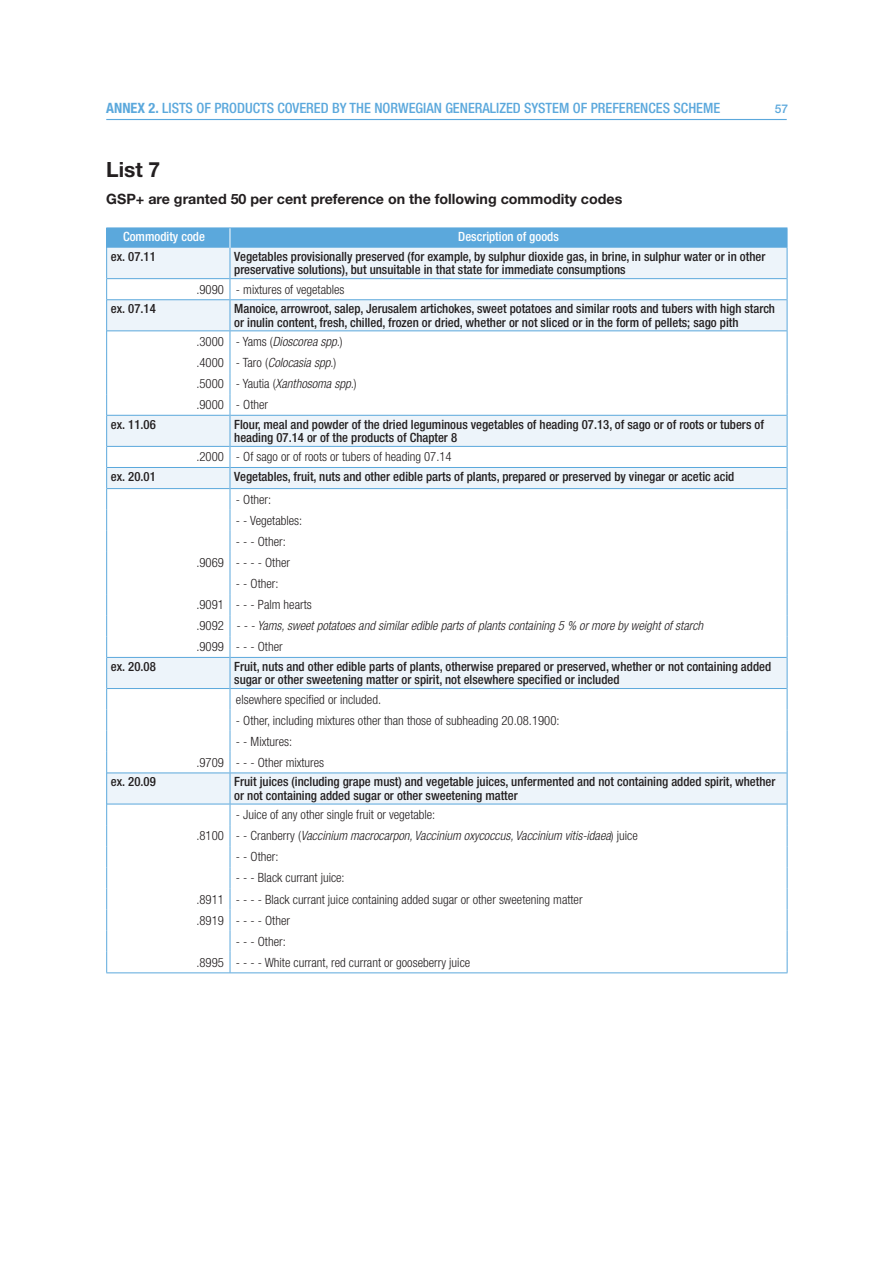
<style>
.page{position:relative;width:893px;height:1263px;background:#fff}
.page>*{position:absolute;margin:0;border:0;box-sizing:border-box;transform-origin:0 0}
.t1{font:700 21px "Helvetica Neue LT Std";color:#231f20}
.t2{font:500 condensed 14.25px "Helvetica Neue LT Std";color:#5ba8dc}
.t3{font:700 14.25px "Helvetica Neue LT Std";color:#231f20}
.t4{font:500 condensed 12.75px/13.5px "Helvetica Neue LT Std";color:#231f20}
.t5{font:300 condensed 12.75px/21.1px "Helvetica Neue LT Std";color:#231f20}
.t6{font:italic 300 condensed 12.75px/21.1px "Helvetica Neue LT Std";color:#231f20}
.t7{font:500 condensed 12.75px "Helvetica Neue LT Std";color:#fff}
.t8{font:500 12px "Helvetica Neue LT Std";color:#5ba8dc}
.s1{font-weight:700}
.s2{font-style:italic}
.s3{font-style:normal}
</style>
<div class="page">
<hr style="left:106px;top:119px;width:681px;height:1px;background:#5ba8dc">
<div style="left:107px;top:228px;width:680px;height:20px;background:#5ba8dc"></div>
<svg style="left:107px;top:248px;width:680px;height:556px"></svg>
<hr style="left:107px;top:278px;width:123px;height:1px;background:#5ba8dc">
<hr style="left:230px;top:278px;width:557px;height:1px;background:#5ba8dc">
<hr style="left:107px;top:415px;width:123px;height:1px;background:#5ba8dc">
<hr style="left:230px;top:415px;width:557px;height:1px;background:#5ba8dc">
<hr style="left:107px;top:446px;width:123px;height:1px;background:#5ba8dc">
<hr style="left:230px;top:446px;width:557px;height:1px;background:#5ba8dc">
<hr style="left:107px;top:467px;width:123px;height:1px;background:#5ba8dc">
<hr style="left:230px;top:467px;width:557px;height:1px;background:#5ba8dc">
<hr style="left:107px;top:488px;width:123px;height:1px;background:#5ba8dc">
<hr style="left:230px;top:488px;width:557px;height:1px;background:#5ba8dc">
<hr style="left:107px;top:657px;width:123px;height:1px;background:#5ba8dc">
<hr style="left:230px;top:657px;width:557px;height:1px;background:#5ba8dc">
<hr style="left:107px;top:688px;width:123px;height:1px;background:#5ba8dc">
<hr style="left:230px;top:688px;width:557px;height:1px;background:#5ba8dc">
<hr style="left:107px;top:773px;width:123px;height:1px;background:#5ba8dc">
<hr style="left:230px;top:773px;width:557px;height:1px;background:#5ba8dc">
<hr style="left:107px;top:804px;width:123px;height:1px;background:#5ba8dc">
<hr style="left:230px;top:804px;width:557px;height:1px;background:#5ba8dc">
<hr style="left:107px;top:300px;width:123px;height:1px;background:#5ba8dc">
<hr style="left:230px;top:300px;width:557px;height:1px;background:#5ba8dc">
<hr style="left:107px;top:331px;width:123px;height:1px;background:#5ba8dc">
<hr style="left:230px;top:331px;width:557px;height:1px;background:#5ba8dc">
<svg style="left:106px;top:228px;width:1px;height:20px"></svg>
<svg style="left:787px;top:228px;width:1px;height:20px"></svg>
<hr style="left:106px;top:248px;width:1px;height:31px;background:#5ba8dc">
<hr style="left:230px;top:248px;width:1px;height:31px;background:#5ba8dc">
<hr style="left:787px;top:248px;width:1px;height:31px;background:#5ba8dc">
<svg style="left:106px;top:279px;width:1px;height:21px"></svg>
<svg style="left:230px;top:279px;width:1px;height:21px"></svg>
<svg style="left:787px;top:279px;width:1px;height:21px"></svg>
<hr style="left:106px;top:300px;width:1px;height:31px;background:#5ba8dc">
<hr style="left:230px;top:300px;width:1px;height:31px;background:#5ba8dc">
<hr style="left:787px;top:300px;width:1px;height:31px;background:#5ba8dc">
<svg style="left:106px;top:331px;width:1px;height:84px"></svg>
<svg style="left:230px;top:331px;width:1px;height:84px"></svg>
<svg style="left:787px;top:331px;width:1px;height:84px"></svg>
<hr style="left:106px;top:415px;width:1px;height:31px;background:#5ba8dc">
<hr style="left:230px;top:415px;width:1px;height:31px;background:#5ba8dc">
<hr style="left:787px;top:415px;width:1px;height:31px;background:#5ba8dc">
<svg style="left:106px;top:446px;width:1px;height:211px"></svg>
<svg style="left:230px;top:446px;width:1px;height:211px"></svg>
<svg style="left:787px;top:446px;width:1px;height:211px"></svg>
<hr style="left:106px;top:657px;width:1px;height:32px;background:#5ba8dc">
<hr style="left:230px;top:657px;width:1px;height:32px;background:#5ba8dc">
<hr style="left:787px;top:657px;width:1px;height:32px;background:#5ba8dc">
<svg style="left:106px;top:689px;width:1px;height:84px"></svg>
<svg style="left:230px;top:689px;width:1px;height:84px"></svg>
<svg style="left:787px;top:689px;width:1px;height:84px"></svg>
<hr style="left:106px;top:773px;width:1px;height:31px;background:#5ba8dc">
<hr style="left:230px;top:773px;width:1px;height:31px;background:#5ba8dc">
<hr style="left:787px;top:773px;width:1px;height:31px;background:#5ba8dc">
<svg style="left:106px;top:804px;width:1px;height:169px"></svg>
<svg style="left:230px;top:804px;width:1px;height:169px"></svg>
<svg style="left:787px;top:804px;width:1px;height:169px"></svg>
<hr style="left:106px;top:973px;width:681px;height:1px;background:#5ba8dc">
<svg style="left:230px;top:228px;width:1px;height:20px"></svg>
<p class="t2" style="left:106px;top:103px;width:615px"><span class="s1">ANNEX 2.</span> LISTS OF PRODUCTS COVERED BY THE NORWEGIAN GENERALIZED SYSTEM OF PREFERENCES SCHEME</p>
<p class="t8" style="left:775px;top:102px;width:15px">57</p>
<h1 class="t1" style="left:106px;top:162px;width:56px">List 7</h1>
<p class="t3" style="left:106px;top:194px;width:517px">GSP+ are granted 50 per cent preference on the following commodity codes</p>
<p class="t7" style="left:123px;top:232px;width:83px">Commodity code</p>
<p class="t7" style="left:458px;top:232px;width:102px">Description of goods</p>
<p class="t4" style="left:111px;top:251px;width:46px">ex. 07.11</p>
<p class="t4" style="left:234px;top:251px;width:533px">Vegetables provisionally preserved (for example, by sulphur dioxide gas, in brine, in sulphur water or in other preservative solutions), but unsuitable in that state for immediate consumptions</p>
<p class="t5" style="left:196px;top:280px;width:150px">.9090 - mixtures of vegetables</p>
<p class="t4" style="left:111px;top:303px;width:46px">ex. 07.14</p>
<p class="t4" style="left:234px;top:303px;width:542px">Manoice, arrowroot, salep, Jerusalem artichokes, sweet potatoes and similar roots and tubers with high starch or inulin content, fresh, chilled, frozen or dried, whether or not sliced or in the form of pellets; sago pith</p>
<p class="t5" style="left:196px;top:332px;width:162px">.3000 - Yams (<span class="s2">Dioscorea spp.</span>) .4000 - Taro (<span class="s2">Colocasia spp</span>.) .5000 - Yautia (<span class="s2">Xanthosoma spp.</span>) .9000 - Other</p>
<p class="t4" style="left:111px;top:418px;width:46px">ex. 11.06</p>
<p class="t4" style="left:234px;top:418px;width:531px">Flour, meal and powder of the dried leguminous vegetables of heading 07.13, of sago or of roots or tubers of heading 07.14 or of the products of Chapter 8</p>
<p class="t5" style="left:196px;top:448px;width:257px">.2000 - Of sago or of roots or tubers of heading 07.14</p>
<p class="t4" style="left:111px;top:471px;width:46px">ex. 20.01</p>
<p class="t4" style="left:234px;top:471px;width:502px">Vegetables, fruit, nuts and other edible parts of plants, prepared or preserved by vinegar or acetic acid</p>
<p class="t5" style="left:236px;top:490px;width:37px">- Other:</p>
<p class="t5" style="left:236px;top:511px;width:68px">- - Vegetables:</p>
<p class="t5" style="left:196px;top:532px;width:95px;text-indent:40px">- - - Other: .9069 - - - - Other</p>
<p class="t6" style="left:196px;top:574px;width:508px;text-indent:40px"><span class="s3">- - Other:<br>.9091 - - - Palm hearts<br>.9092</span> - - - Yams, sweet potatoes and similar edible parts of plants containing 5 % or more by weight of starch <span class="s3">.9099 - - - Other</span></p>
<p class="t4" style="left:111px;top:661px;width:46px">ex. 20.08</p>
<p class="t4" style="left:234px;top:661px;width:538px">Fruit, nuts and other edible parts of plants, otherwise prepared or preserved, whether or not containing added sugar or other sweetening matter or spirit, not elsewhere specified or included</p>
<p class="t5" style="left:236px;top:690px;width:147px">elsewhere specified or included.</p>
<p class="t5" style="left:236px;top:711px;width:325px">- Other, including mixtures other than those of subheading 20.08.1900:</p>
<p class="t5" style="left:196px;top:732px;width:129px;text-align:center">- - Mixtures:<br>.9709 - - - Other mixtures</p>
<p class="t4" style="left:111px;top:776px;width:46px">ex. 20.09</p>
<p class="t4" style="left:234px;top:776px;width:543px">Fruit juices (including grape must) and vegetable juices, unfermented and not containing added spirit, whether or not containing added sugar or other sweetening matter</p>
<p class="t5" style="left:196px;top:805px;width:443px;text-indent:40px">- Juice of any other single fruit or vegetable:<br>.8100 - - Cranberry (<span class="s2">Vaccinium macrocarpon, Vaccinium oxycoccus, Vaccinium vitis-idaea</span>) juice</p>
<p class="t5" style="left:236px;top:847px;width:44px">- - Other:</p>
<p class="t5" style="left:196px;top:868px;width:388px;text-indent:40px">- - - Black currant juice:<br>.8911 - - - - Black currant juice containing added sugar or other sweetening matter .8919 - - - - Other</p>
<p class="t5" style="left:196px;top:932px;width:275px;text-indent:40px">- - - Other:<br>.8995 - - - - White currant, red currant or gooseberry juice</p>
</div>
